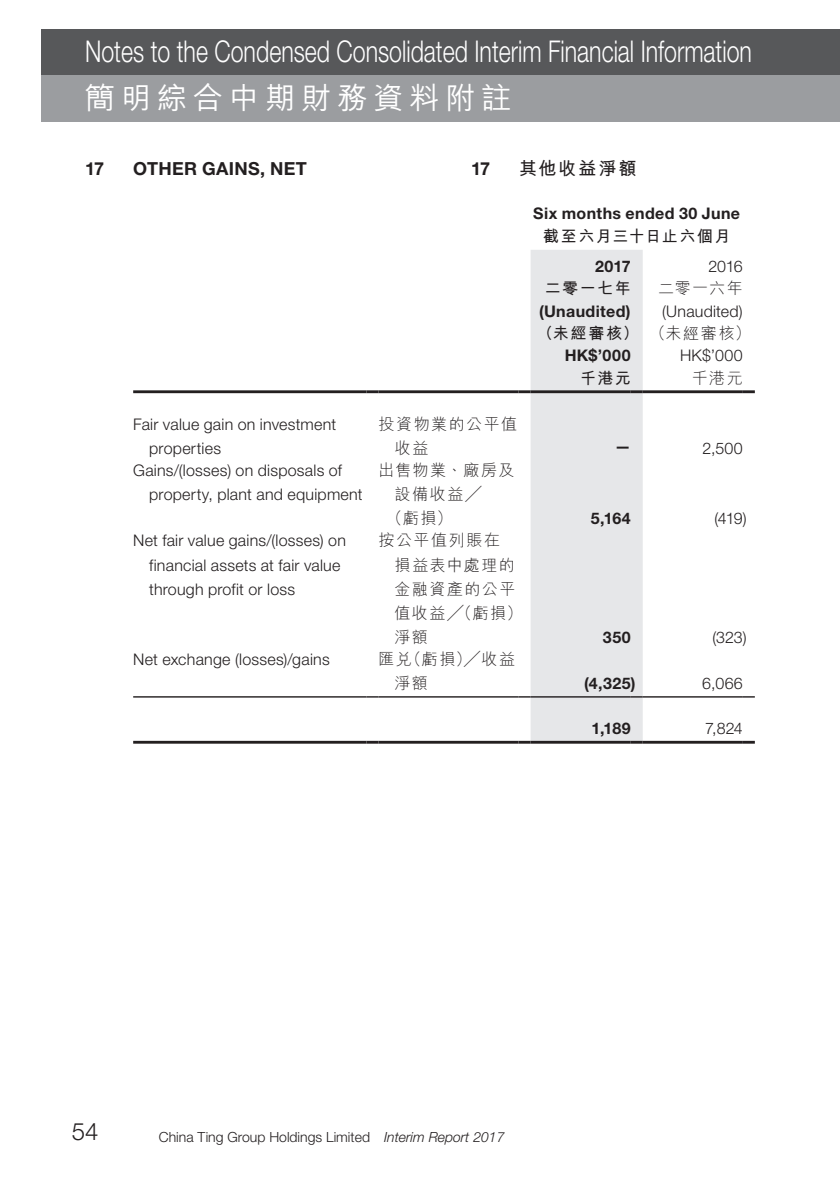
<style>
.page{position:relative;width:840px;height:1191px;background:#fff}
.page>*{position:absolute;margin:0;border:0;box-sizing:border-box;transform-origin:0 0}
.t1{font:300 30px "Helvetica Neue LT Std";color:#fff;scale:.77 1}
.t2{font:500 30px "M Hei HK";letter-spacing:.2em;color:#fff}
.t3{font:300 24px "Helvetica Neue LT Std";color:#231f20}
._03_H1{font:700 18px "Helvetica Neue LT Std";letter-spacing:.015em;color:#231f20}
._03_H1-2{font:700 18px "M Hei HK";letter-spacing:.105em;color:#231f20}
._15_Table_Stub{font:300 16px/24px "Helvetica Neue LT Std";letter-spacing:.015em;color:#231f20}
._15_Table_Stub-2{font:300 16px/24px "M Hei HK";letter-spacing:.095em;color:#231f20}
._01_Body_Text{font:700 16px "Helvetica Neue LT Std";letter-spacing:.025em;color:#231f20}
._01_Body_Text-2{font:300 16px "Helvetica Neue LT Std";letter-spacing:.015em;color:#231f20}
._01_Body_Text-3{font:700 16px "M Hei HK";letter-spacing:.09em;color:#231f20}
._01_Body_Text-4{font:300 16px "M Hei HK";letter-spacing:.1em;color:#231f20}
.t4{font:300 14px "Helvetica Neue LT Std";color:#231f20}
.s1{font-style:italic}
</style>
<div class="page">
<div style="left:42px;top:29px;width:797px;height:47px;background:#57585a"></div>
<div style="left:42px;top:75px;width:797px;height:47px;background:#9b9da0"></div>
<div style="left:530px;top:250px;width:112px;height:491px;background:#e6e7e9"></div>
<hr style="left:133px;top:390px;width:233px;height:3px;background:#231f20">
<svg style="left:366px;top:390px;width:12px;height:3px"></svg>
<hr style="left:378px;top:390px;width:140px;height:3px;background:#231f20">
<svg style="left:518px;top:390px;width:12px;height:3px"></svg>
<hr style="left:530px;top:390px;width:100px;height:3px;background:#231f20">
<svg style="left:630px;top:390px;width:12px;height:3px"></svg>
<hr style="left:642px;top:390px;width:100px;height:3px;background:#231f20">
<svg style="left:742px;top:390px;width:12px;height:3px"></svg>
<hr style="left:133px;top:741px;width:233px;height:2px;background:#231f20">
<svg style="left:366px;top:741px;width:12px;height:2px"></svg>
<hr style="left:378px;top:741px;width:140px;height:2px;background:#231f20">
<svg style="left:518px;top:741px;width:12px;height:2px"></svg>
<hr style="left:530px;top:741px;width:100px;height:2px;background:#231f20">
<svg style="left:630px;top:741px;width:12px;height:2px"></svg>
<hr style="left:642px;top:741px;width:100px;height:2px;background:#231f20">
<svg style="left:742px;top:741px;width:12px;height:2px"></svg>
<hr style="left:133px;top:696px;width:233px;height:1px;background:#231f20">
<svg style="left:366px;top:696px;width:12px;height:1px"></svg>
<hr style="left:378px;top:696px;width:140px;height:1px;background:#231f20">
<svg style="left:518px;top:696px;width:12px;height:1px"></svg>
<hr style="left:530px;top:696px;width:100px;height:1px;background:#231f20">
<svg style="left:630px;top:696px;width:12px;height:1px"></svg>
<hr style="left:642px;top:696px;width:100px;height:1px;background:#231f20">
<svg style="left:742px;top:696px;width:12px;height:1px"></svg>
<h1 class="t1" style="left:85px;top:33px;width:867px">Notes to the Condensed Consolidated Interim Financial Information</h1>
<h1 class="t2" style="left:85px;top:76px;width:427px">簡明綜合中期財務資料附註</h1>
<p class="_03_H1" style="left:85px;top:157px;width:21px">17</p>
<p class="_03_H1" style="left:133px;top:157px;width:175px">OTHER GAINS, NET</p>
<p class="_03_H1" style="left:471px;top:157px;width:21px">17</p>
<p class="_03_H1-2" style="left:519px;top:155px;width:119px">其他收益淨額</p>
<p class="_01_Body_Text" style="left:533px;top:204px;width:208px">Six months ended 30 June</p>
<p class="_01_Body_Text-3" style="left:542px;top:224px;width:189px">截至六月三十日止六個月</p>
<p class="_01_Body_Text" style="left:594px;top:256px;width:37px">2017</p>
<p class="_01_Body_Text-2" style="left:708px;top:257px;width:36px">2016</p>
<p class="_01_Body_Text-3" style="left:544px;top:277px;width:87px">二零一七年</p>
<p class="_01_Body_Text-4" style="left:657px;top:277px;width:86px">二零一六年</p>
<p class="_01_Body_Text" style="left:538px;top:301px;width:93px">(Unaudited)</p>
<p class="_01_Body_Text-2" style="left:661px;top:301px;width:82px">(Unaudited)</p>
<p class="_01_Body_Text-3" style="left:536px;top:321px;width:103px">（未經審核）</p>
<p class="_01_Body_Text-4" style="left:649px;top:322px;width:102px">（未經審核）</p>
<p class="_01_Body_Text" style="left:564px;top:346px;width:67px">HK$’000</p>
<p class="_01_Body_Text-2" style="left:679px;top:346px;width:64px">HK$’000</p>
<p class="_01_Body_Text-3" style="left:579px;top:366px;width:52px">千港元</p>
<p class="_01_Body_Text-4" style="left:691px;top:366px;width:52px">千港元</p>
<p class="_15_Table_Stub" style="left:149px;top:412px;width:188px;text-indent:-16px">Fair value gain on investment properties</p>
<p class="_15_Table_Stub-2" style="left:394px;top:411px;width:124px;text-indent:-16px">投資物業的公平值收益</p>
<p class="_01_Body_Text" style="left:614px;top:436px;width:17px">—</p>
<p class="_01_Body_Text-2" style="left:702px;top:438px;width:42px">2,500</p>
<p class="_15_Table_Stub" style="left:149px;top:458px;width:215px;text-indent:-16px">Gains/(losses) on disposals of property, plant and equipment</p>
<p class="_15_Table_Stub-2" style="left:378px;top:457px;width:137px">出售物業、廠房及</p>
<p class="_15_Table_Stub-2" style="left:394px;top:481px;width:89px">設備收益╱</p>
<p class="_15_Table_Stub-2" style="left:386px;top:505px;width:68px">（虧損）</p>
<p class="_01_Body_Text" style="left:590px;top:508px;width:41px">5,164</p>
<p class="_01_Body_Text-2" style="left:714px;top:508px;width:34px">(419)</p>
<p class="_15_Table_Stub" style="left:149px;top:528px;width:198px;text-indent:-16px">Net fair value gains/(losses) on financial assets at fair value through profit or loss</p>
<p class="_15_Table_Stub-2" style="left:394px;top:528px;width:129px;text-indent:-16px">按公平值列賬在<br>損益表中處理的金融資產的公平值收益╱（虧損）淨額</p>
<p class="_15_Table_Stub" style="left:133px;top:647px;width:198px">Net exchange (losses)/gains</p>
<p class="_15_Table_Stub-2" style="left:394px;top:646px;width:122px;text-indent:-16px">匯兌（虧損）╱收益淨額</p>
<p class="_01_Body_Text" style="left:602px;top:627px;width:29px">350</p>
<p class="_01_Body_Text-2" style="left:712px;top:627px;width:36px">(323)</p>
<p class="_01_Body_Text" style="left:584px;top:673px;width:53px">(4,325)</p>
<p class="_01_Body_Text-2" style="left:702px;top:673px;width:42px">6,066</p>
<p class="_01_Body_Text" style="left:591px;top:718px;width:41px">1,189</p>
<p class="_01_Body_Text-2" style="left:705px;top:718px;width:39px">7,824</p>
<h2 class="t3" style="left:72px;top:1116px;width:28px">54</h2>
<p class="t4" style="left:159px;top:1128px;width:347px">China Ting Group Holdings Limited <span class="s1">Interim Report 2017</span></p>
</div>
